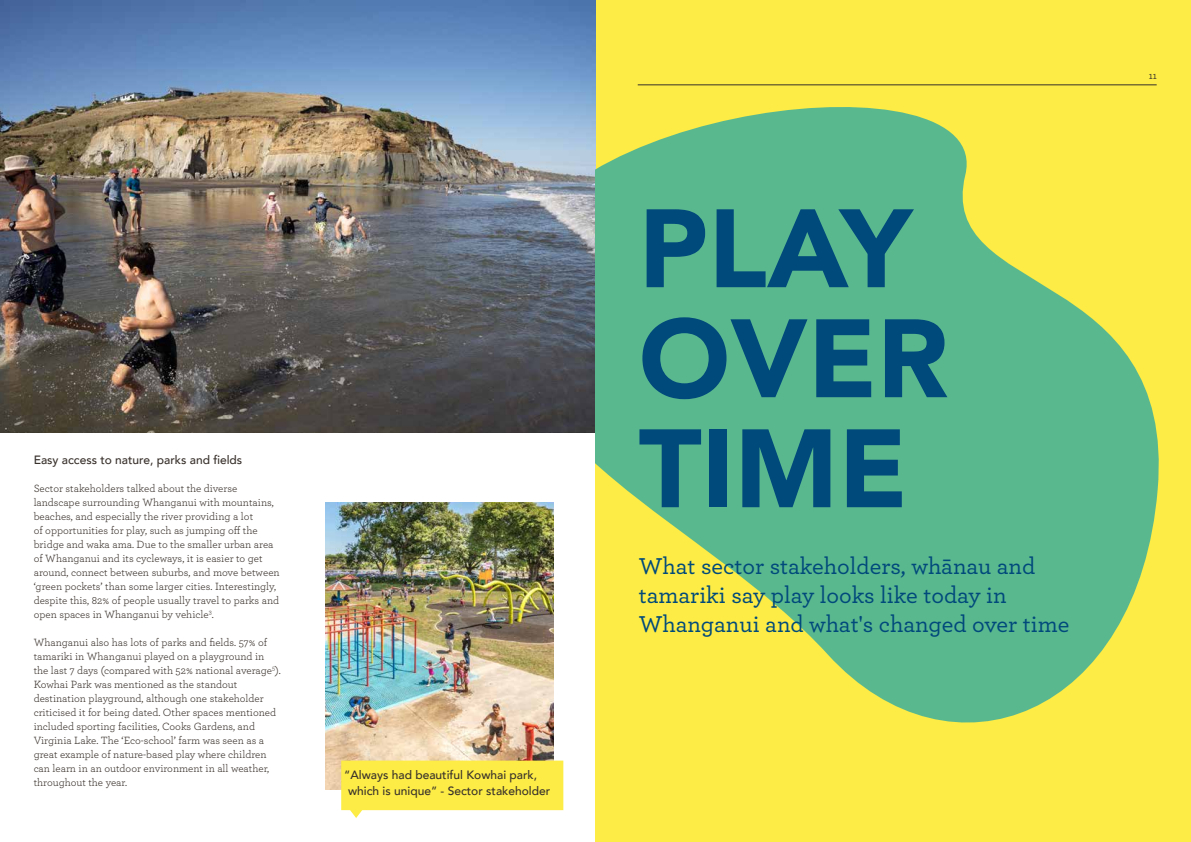
<style>
.page{position:relative;width:1191px;height:842px;background:#fff}
.page>*{position:absolute;margin:0;border:0;box-sizing:border-box;transform-origin:0 0}
.t1{font:900 110px/110px "Avenir";color:#00497b}
.t2{font:500 24.1px/29px "Archer";color:#00497b}
.t3{font:500 12px/16px "Avenir";color:#38302b}
.t4{font:11px/14px "Archer";color:#38302b}
.t5{font:500 10px "Archer";color:#38302b}
</style>
<div class="page">
<div style="left:595px;top:0;width:596px;height:842px;background:#fcec45"></div>
<img style="left:0;top:0;width:595px;height:432px">
<img style="left:325px;top:502px;width:228px;height:287px">
<svg style="left:341px;top:761px;width:222px;height:57px"></svg>
<svg style="left:595px;top:50px;width:564px;height:673px;fill:#5ab88f"></svg>
<p class="t3" style="left:34px;top:451px;width:210px">Easy access to nature, parks and fields</p>
<p class="t4" style="left:34px;top:481px;width:247px">Sector stakeholders talked about the diverse landscape surrounding Whanganui with mountains, beaches, and especially the river providing a lot<br>of opportunities for play, such as jumping off the bridge and waka ama. Due to the smaller urban area of Whanganui and its cycleways, it is easier to get around, connect between suburbs, and move between ‘green pockets’ than some larger cities. Interestingly, despite this, 82% of people usually travel to parks and open spaces in Whanganui by vehicle<sup>3</sup>.</p>
<p class="t4" style="left:34px;top:635px;width:249px">Whanganui also has lots of parks and fields. 57% of tamariki in Whanganui played on a playground in the last 7 days (compared with 52% national average<sup>5</sup>).<br>Kowhai Park was mentioned as the standout destination playground, although one stakeholder criticised it for being dated. Other spaces mentioned included sporting facilities, Cooks Gardens, and Virginia Lake. The ‘Eco-school’ farm was seen as a great example of nature-based play where children can learn in an outdoor environment in all weather, throughout the year.</p>
<p class="t3" style="left:348px;top:766px;width:204px;text-indent:-4px">“Always had beautiful Kowhai park, which is unique” - Sector stakeholder</p>
<h1 class="t1" style="left:638px;top:191px;width:311px">PLAY<br>OVER<br>TIME</h1>
<h2 class="t2" style="left:638px;top:551px;width:432px">What sector stakeholders, whānau and tamariki say play looks like today in<br>Whanganui and what's changed over time</h2>
<p class="t5" style="left:1148px;top:68px;width:10px">11</p>
</div>
